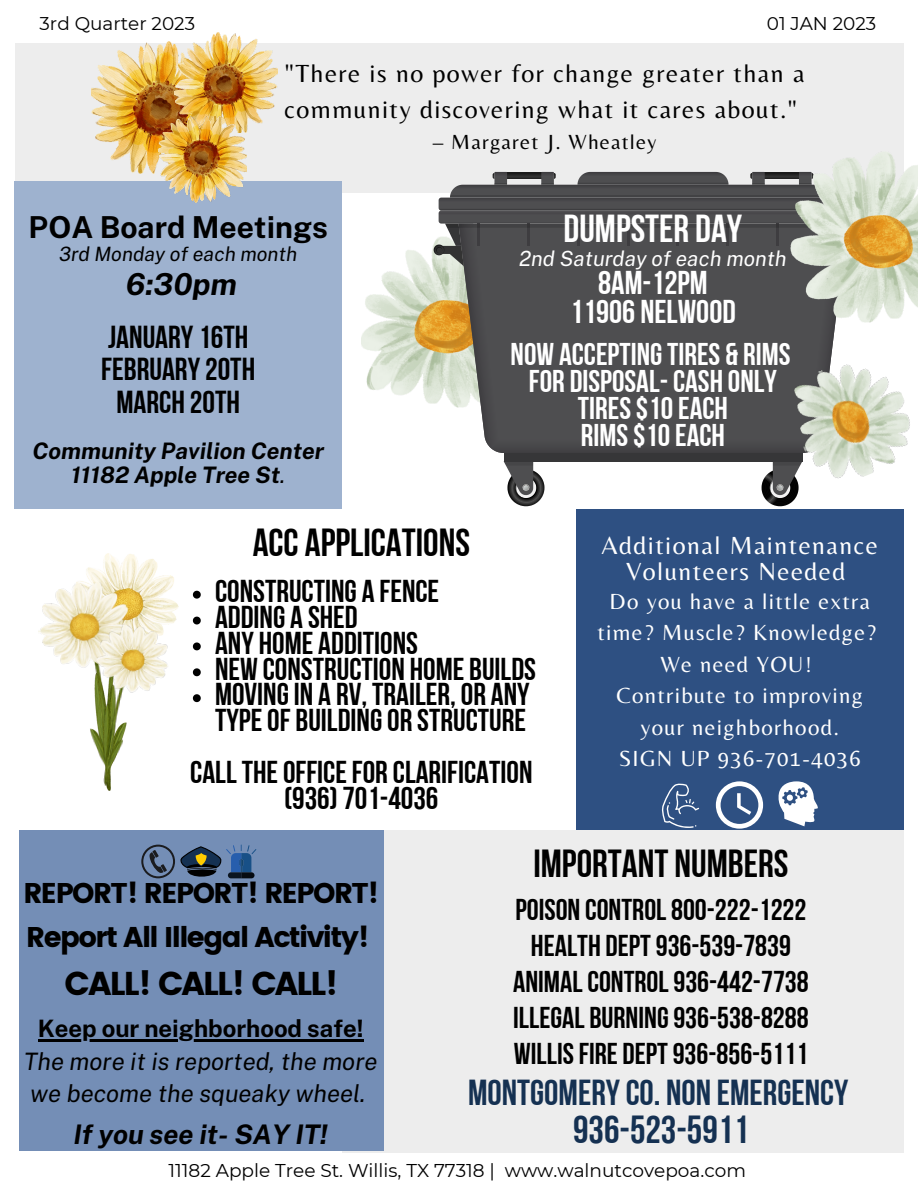
<style>
.page{position:relative;width:918px;height:1188px;background:#fff}
.page>*{position:absolute;margin:0;border:0;box-sizing:border-box;transform-origin:0 0}
.t1{font:39px "Bebas Neue Cyrillic";color:#000}
.t2{font:39px "Bebas Neue Cyrillic";color:#153152}
.t3{font:38.85px "Bebas Neue Cyrillic";color:#fff}
.t4{font:36px "Bebas Neue Cyrillic";color:#153152}
.t5{font:33px "Poppins";letter-spacing:-.055em;color:#000}
.t6{font:32.85px/29.2px "Bebas Neue Cyrillic";color:#fff;text-align:center}
.t7{font:31.8px/32.7px "Bebas Neue Cyrillic";color:#000;text-align:center}
.t8{font:31.5px/25.8px "Bebas Neue Cyrillic";color:#000}
.t9{font:31.35px/27px "Bebas Neue Cyrillic";color:#fff;text-align:center}
.t10{font:700 30.3px "Public Sans";color:#000}
.t11{font:italic 700 30.3px "Public Sans";color:#000}
.t12{font:30px/36px "Bebas Neue Cyrillic";color:#000;text-align:center}
.t13{font:28.5px/43.8px "Poppins";letter-spacing:-.055em;color:#000}
.t14{font:italic 700 27px "Public Sans";color:#000}
.t15{font:25.8px/36px "Belleza";letter-spacing:.055em;color:#000}
.t16{font:25.8px/25.8px "Belleza";letter-spacing:.055em;color:#fff;text-align:center}
.t17{font:italic 24px/32.7px "Public Sans";color:#000}
.t18{font:700 24px "Public Sans";color:#000}
.t19{font:22.8px/31.5px "Belleza";letter-spacing:.055em;color:#fff;text-align:center}
.t20{font:italic 700 22.8px/23.7px "Public Sans";color:#000;text-align:center}
.t21{font:21.3px "Belleza";letter-spacing:.055em;color:#000}
.t22{font:italic 20.85px "Public Sans";color:#fff}
.t23{font:italic 19.8px "Public Sans";color:#000}
.t24{font:18.45px "Montserrat";color:#000}
.s1{font-weight:400}
</style>
<div class="page">
<div style="left:15px;top:44px;width:888px;height:149px;background:#ededed"></div>
<div style="left:15px;top:182px;width:327px;height:327px;background:#9eb2cf"></div>
<div style="left:576px;top:509px;width:327px;height:327px;background:#2e5082"></div>
<div style="left:342px;top:830px;width:561px;height:323px;background:#ededed"></div>
<svg style="left:193px;top:591px;width:8px;height:8px"></svg>
<svg style="left:193px;top:617px;width:8px;height:7px"></svg>
<svg style="left:193px;top:642px;width:8px;height:8px"></svg>
<svg style="left:193px;top:668px;width:8px;height:8px"></svg>
<svg style="left:193px;top:694px;width:8px;height:8px"></svg>
<img style="left:361px;top:244px;width:73px;height:160px">
<svg style="left:503px;top:461px;width:49px;height:46px"></svg>
<svg style="left:754px;top:461px;width:44px;height:46px"></svg>
<div style="left:504px;top:453px;width:298px;height:8px;background:#363638"></div>
<svg style="left:434px;top:172px;width:437px;height:281px;background:#5d5c5c"></svg>
<svg style="left:662px;top:783px;width:37px;height:45px"></svg>
<svg style="left:779px;top:781px;width:39px;height:45px"></svg>
<svg style="left:716px;top:781px;width:47px;height:48px"></svg>
<img style="left:86px;top:554px;width:93px;height:69px">
<img style="left:38px;top:581px;width:101px;height:86px">
<img style="left:81px;top:622px;width:92px;height:169px">
<div style="left:19px;top:830px;width:365px;height:321px;background:#748eb6"></div>
<svg style="left:141px;top:845px;width:115px;height:34px"></svg>
<hr style="left:38px;top:1039px;width:326px;height:2px;background:#000">
<img style="left:790px;top:151px;width:128px;height:171px">
<img style="left:779px;top:345px;width:131px;height:149px">
<img style="left:92px;top:42px;width:83px;height:132px">
<img style="left:175px;top:33px;width:102px;height:97px">
<img style="left:159px;top:116px;width:88px;height:87px">
<p class="t24" style="left:40px;top:12px;width:157px">3rd Quarter 2023</p>
<p class="t24" style="left:767px;top:12px;width:111px">01 JAN 2023</p>
<p class="t15" style="left:285px;top:55px;width:521px">"There is no power for change greater than a community discovering what it cares about."</p>
<p class="t21" style="left:433px;top:130px;width:225px">– Margaret J. Wheatley</p>
<p class="t10" style="left:29px;top:210px;width:301px">POA Board Meetings</p>
<p class="t23" style="left:59px;top:242px;width:240px">3rd Monday of each month</p>
<p class="t11" style="left:126px;top:266px;width:113px">6:30pm</p>
<p class="t7" style="left:101px;top:323px;width:156px">JANUARY16TH<br>FEBRUARY20TH<br>MARCH 20TH</p>
<p class="t20" style="left:33px;top:439px;width:293px">Community Pavilion Center<br>11182 Apple Tree St<span class="s1">.</span></p>
<p class="t3" style="left:564px;top:213px;width:180px">DUMPSTER DAY</p>
<p class="t22" style="left:519px;top:246px;width:269px">2nd Saturday of each month</p>
<p class="t6" style="left:570px;top:271px;width:167px">8AM-12PM<br>11906 NELWOOD</p>
<p class="t9" style="left:511px;top:343px;width:281px">NOW ACCEPTINGTIRES &amp; RIMS<br>FOR DISPOSAL-CASH ONLY<br>TIRES$10EACH<br>RIMS$10EACH</p>
<p class="t1" style="left:253px;top:527px;width:219px">ACC APPLICATIONS</p>
<p class="t8" style="left:215px;top:581px;width:323px">CONSTRUCTING A FENCE<br>ADDING A SHED<br>ANY HOME ADDITIONS<br>NEW CONSTRUCTION HOME BUILDS<br>MOVINGIN A RV, TRAILER, OR ANY<br>TYPEOF BUILDINGOR STRUCTURE</p>
<p class="t8" style="left:190px;top:762px;width:344px;text-align:center">CALLTHEOFFICEFOR CLARIFICATION (936)701-4036</p>
<p class="t16" style="left:602px;top:532px;width:278px">Additional Maintenance<br>Volunteers Needed</p>
<p class="t19" style="left:598px;top:585px;width:280px">Do you have a little extra time? Muscle? Knowledge?<br>We need YOU!<br>Contribute to improving your neighborhood.<br>SIGN UP 936-701-4036</p>
<p class="t13" style="left:23px;top:871px;width:357px">REPORT! REPORT! REPORT!<br>Report All Illegal Activity!</p>
<p class="t5" style="left:65px;top:965px;width:275px">CALL! CALL! CALL!</p>
<p class="t18" style="left:38px;top:1014px;width:327px">Keep our neighborhood safe!</p>
<p class="t17" style="left:24px;top:1045px;width:355px">The more it is reported, the more we become the squeaky wheel.</p>
<p class="t14" style="left:74px;top:1118px;width:256px">If you see it- SAY IT!</p>
<p class="t1" style="left:533px;top:848px;width:257px">IMPORTANT NUMBERS</p>
<p class="t12" style="left:513px;top:895px;width:297px">POISON CONTROL800-222-1222<br>HEALTH DEPT936-539-7839<br>ANIMALCONTROL936-442-7738<br>ILLEGAL BURNING936-538-8288<br>WILLISFIRE DEPT936-856-5111</p>
<p class="t4" style="left:468px;top:1078px;width:382px">MONTGOMERYCO. NON EMERGENCY</p>
<p class="t2" style="left:573px;top:1114px;width:177px">936-523-5911</p>
<p class="t24" style="left:169px;top:1159px;width:579px">11182 Apple Tree St. Willis, TX 77318 | www.walnutcovepoa.com</p>
</div>
